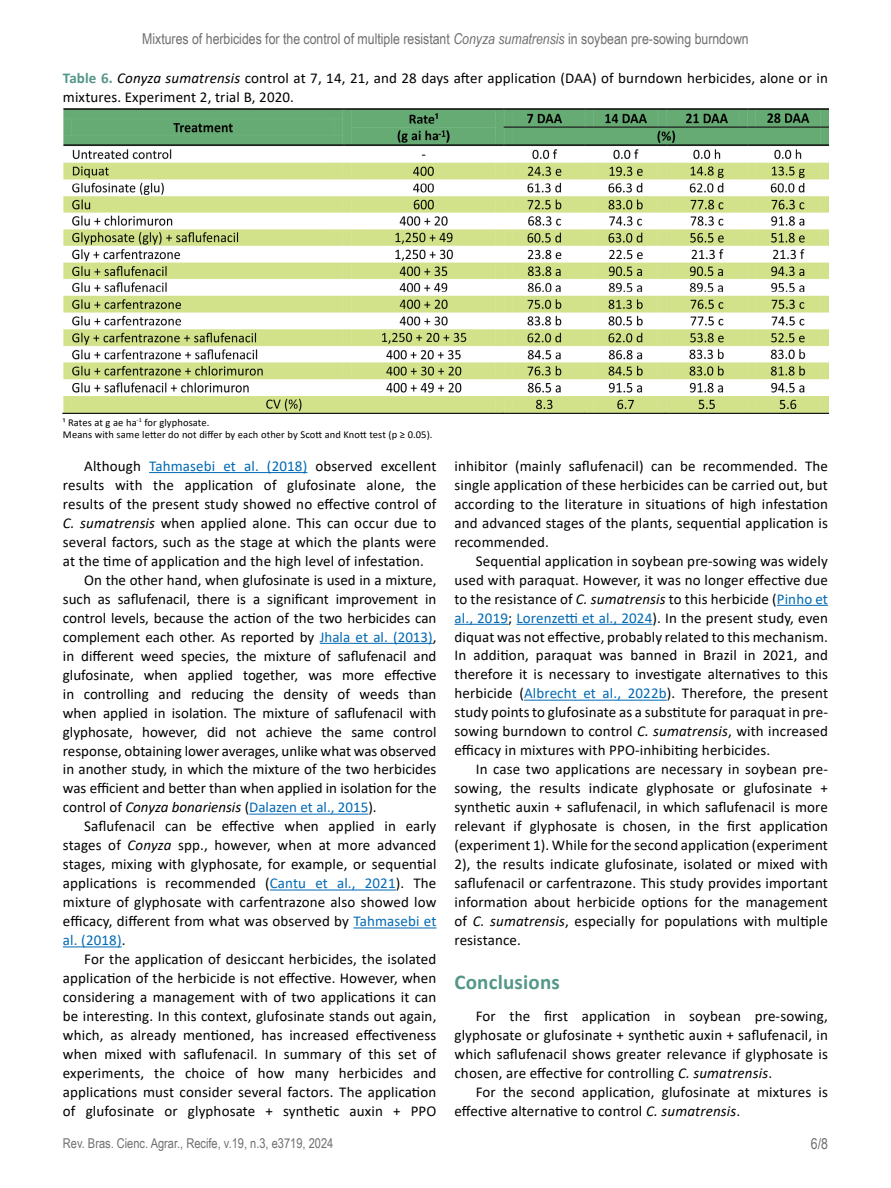
<style>
.page{position:relative;width:891px;height:1188px;background:#fff}
.page>*{position:absolute;margin:0;border:0;box-sizing:border-box;transform-origin:0 0}
.t1{font:700 21px "Calibri";letter-spacing:.01em;color:#549788}
.t2{font:15px/18.9px "Calibri";letter-spacing:.01em;color:#000;text-align:justify}
.t3{font:15px "Arial Narrow";color:#706f6f}
.t4{font:italic 15px "Calibri";color:#000}
.t5{font:15px "Calibri";letter-spacing:.01em;color:#0069b4}
.t6{font:13.5px "Arial Narrow";color:#706f6f}
.t7{font:10.5px/12.6px "Calibri";letter-spacing:.01em;color:#000}
.s1{font-style:italic}
.s2{font-weight:700;color:#549788}
.s3{color:#0069b4}
.s4{font-style:normal}
.s5{font-style:normal;color:#0069b4}
.s6{color:#000}
</style>
<div class="page">
<hr style="left:149px;top:472px;width:158px;height:1px;background:#0069b4">
<hr style="left:320px;top:643px;width:113px;height:1px;background:#0069b4">
<hr style="left:249px;top:814px;width:119px;height:1px;background:#0069b4">
<hr style="left:270px;top:890px;width:126px;height:1px;background:#0069b4">
<hr style="left:353px;top:927px;width:83px;height:1px;background:#0069b4">
<hr style="left:63px;top:946px;width:59px;height:1px;background:#0069b4">
<img style="left:63px;top:108px;width:765px;height:306px">
<hr style="left:777px;top:605px;width:51px;height:1px;background:#0069b4">
<hr style="left:454px;top:624px;width:54px;height:1px;background:#0069b4">
<hr style="left:516px;top:624px;width:136px;height:1px;background:#0069b4">
<hr style="left:524px;top:700px;width:143px;height:1px;background:#0069b4">
<p class="t3" style="left:142px;top:28px;width:608px">Mixtures of herbicides for the control of multiple resistant <span class="s1">Conyza sumatrensis</span> in soybean pre-sowing burndown</p>
<p class="t2" style="left:63px;top:69px;width:766px"><span class="s2">Table 6.</span> <span class="s1">Conyza sumatrensis</span> control at 7, 14, 21, and 28 days after application (DAA) of burndown herbicides, alone or in mixtures. Experiment 2, trial B, 2020.</p>
<p class="t7" style="left:63px;top:416px;width:371px">¹ Rates at g ae ha<sup>-1</sup> for glyphosate.<br>Means with same letter do not differ by each other by Scott and Knott test (p ≥ 0.05).</p>
<p class="t2" style="left:84px;top:456px;width:354px">Although <span class="s3">Tahmasebi et al. (2018)</span> observed excellent</p>
<p class="t2" style="left:63px;top:475px;width:375px">results with the application of glufosinate alone, the</p>
<p class="t2" style="left:63px;top:494px;width:375px">results of the present study showed no effective control of</p>
<p class="t2" style="left:63px;top:513px;width:375px"><span class="s1">C. sumatrensis</span> when applied alone. This can occur due to</p>
<p class="t2" style="left:63px;top:532px;width:375px">several factors, such as the stage at which the plants were</p>
<p class="t2" style="left:63px;top:551px;width:363px">at the time of application and the high level of infestation.</p>
<p class="t2" style="left:84px;top:570px;width:354px">On the other hand, when glufosinate is used in a mixture,</p>
<p class="t2" style="left:63px;top:589px;width:375px">such as saflufenacil, there is a significant improvement in</p>
<p class="t2" style="left:63px;top:608px;width:375px">control levels, because the action of the two herbicides can</p>
<p class="t2" style="left:63px;top:627px;width:375px">complement each other. As reported by <span class="s3">Jhala et al. (2013)</span>,</p>
<p class="t2" style="left:63px;top:646px;width:375px">in different weed species, the mixture of saflufenacil and</p>
<p class="t2" style="left:63px;top:665px;width:375px">glufosinate, when applied together, was more effective</p>
<p class="t2" style="left:63px;top:684px;width:375px">in controlling and reducing the density of weeds than</p>
<p class="t2" style="left:63px;top:703px;width:375px">when applied in isolation. The mixture of saflufenacil with</p>
<p class="t2" style="left:63px;top:722px;width:375px">glyphosate, however, did not achieve the same control</p>
<p class="t2" style="left:63px;top:741px;width:375px">response, obtaining lower averages, unlike what was observed</p>
<p class="t2" style="left:63px;top:760px;width:375px">in another study, in which the mixture of the two herbicides</p>
<p class="t2" style="left:63px;top:779px;width:375px">was efficient and better than when applied in isolation for the</p>
<p class="t4" style="left:63px;top:797px;width:315px"><span class="s4">control of</span> Conyza bonariensis <span class="s4">(</span><span class="s5">Dalazen et al., 2015</span><span class="s4">).</span></p>
<p class="t2" style="left:84px;top:817px;width:354px">Saflufenacil can be effective when applied in early</p>
<p class="t2" style="left:63px;top:836px;width:375px">stages of <span class="s1">Conyza</span> spp., however, when at more advanced</p>
<p class="t2" style="left:63px;top:855px;width:375px">stages, mixing with glyphosate, for example, or sequential</p>
<p class="t2" style="left:63px;top:874px;width:375px">applications is recommended (<span class="s3">Cantu et al., 2021</span>). The</p>
<p class="t2" style="left:63px;top:893px;width:375px">mixture of glyphosate with carfentrazone also showed low</p>
<p class="t2" style="left:63px;top:911px;width:375px">efficacy, different from what was observed by <span class="s3">Tahmasebi et</span></p>
<p class="t5" style="left:63px;top:930px;width:64px">al. (2018)<span class="s6">.</span></p>
<p class="t2" style="left:84px;top:949px;width:354px">For the application of desiccant herbicides, the isolated</p>
<p class="t2" style="left:63px;top:968px;width:375px">application of the herbicide is not effective. However, when</p>
<p class="t2" style="left:63px;top:987px;width:375px">considering a management with of two applications it can</p>
<p class="t2" style="left:63px;top:1006px;width:375px">be interesting. In this context, glufosinate stands out again,</p>
<p class="t2" style="left:63px;top:1025px;width:375px">which, as already mentioned, has increased effectiveness</p>
<p class="t2" style="left:63px;top:1044px;width:375px">when mixed with saflufenacil. In summary of this set of</p>
<p class="t2" style="left:63px;top:1063px;width:375px">experiments, the choice of how many herbicides and</p>
<p class="t2" style="left:63px;top:1082px;width:375px">applications must consider several factors. The application</p>
<p class="t2" style="left:63px;top:1101px;width:375px">of glufosinate or glyphosate + synthetic auxin + PPO</p>
<p class="t2" style="left:454px;top:456px;width:375px">inhibitor (mainly saflufenacil) can be recommended. The single application of these herbicides can be carried out, but according to the literature in situations of high infestation and advanced stages of the plants, sequential application is recommended.</p>
<p class="t2" style="left:454px;top:551px;width:375px;text-indent:21px">Sequential application in soybean pre-sowing was widely used with paraquat. However, it was no longer effective due to the resistance of <span class="s1">C. sumatrensis</span> to this herbicide (<span class="s3">Pinho et al., 2019</span>; <span class="s3">Lorenzetti et al., 2024</span>). In the present study, even diquat was not effective, probably related to this mechanism.<br>In addition, paraquat was banned in Brazil in 2021, and therefore it is necessary to investigate alternatives to this herbicide (<span class="s3">Albrecht et al., 2022b</span>). Therefore, the present study points to glufosinate as a substitute for paraquat in pre&shy;sowing burndown to control <span class="s1">C. sumatrensis</span>, with increased efficacy in mixtures with PPO-inhibiting herbicides.</p>
<p class="t2" style="left:454px;top:759px;width:375px;text-indent:21px">In case two applications are necessary in soybean pre&shy;sowing, the results indicate glyphosate or glufosinate + synthetic auxin + saflufenacil, in which saflufenacil is more relevant if glyphosate is chosen, in the first application (experiment 1). While for the second application (experiment 2), the results indicate glufosinate, isolated or mixed with saflufenacil or carfentrazone. This study provides important information about herbicide options for the management of <span class="s1">C. sumatrensis</span>, especially for populations with multiple resistance.</p>
<h1 class="t1" style="left:454px;top:968px;width:107px">Conclusions</h1>
<p class="t2" style="left:455px;top:1006px;width:375px;text-indent:21px">For the first application in soybean pre-sowing, glyphosate or glufosinate + synthetic auxin + saflufenacil, in which saflufenacil shows greater relevance if glyphosate is chosen, are effective for controlling <span class="s1">C. sumatrensis</span>.</p>
<p class="t2" style="left:455px;top:1082px;width:375px;text-indent:21px">For the second application, glufosinate at mixtures is effective alternative to control <span class="s1">C. sumatrensis</span>.</p>
<p class="t6" style="left:63px;top:1134px;width:272px">Rev. Bras. Cienc. Agrar., Recife, v.19, n.3, e3719, 2024</p>
<p class="t3" style="left:811px;top:1133px;width:19px">6/8</p>
</div>
